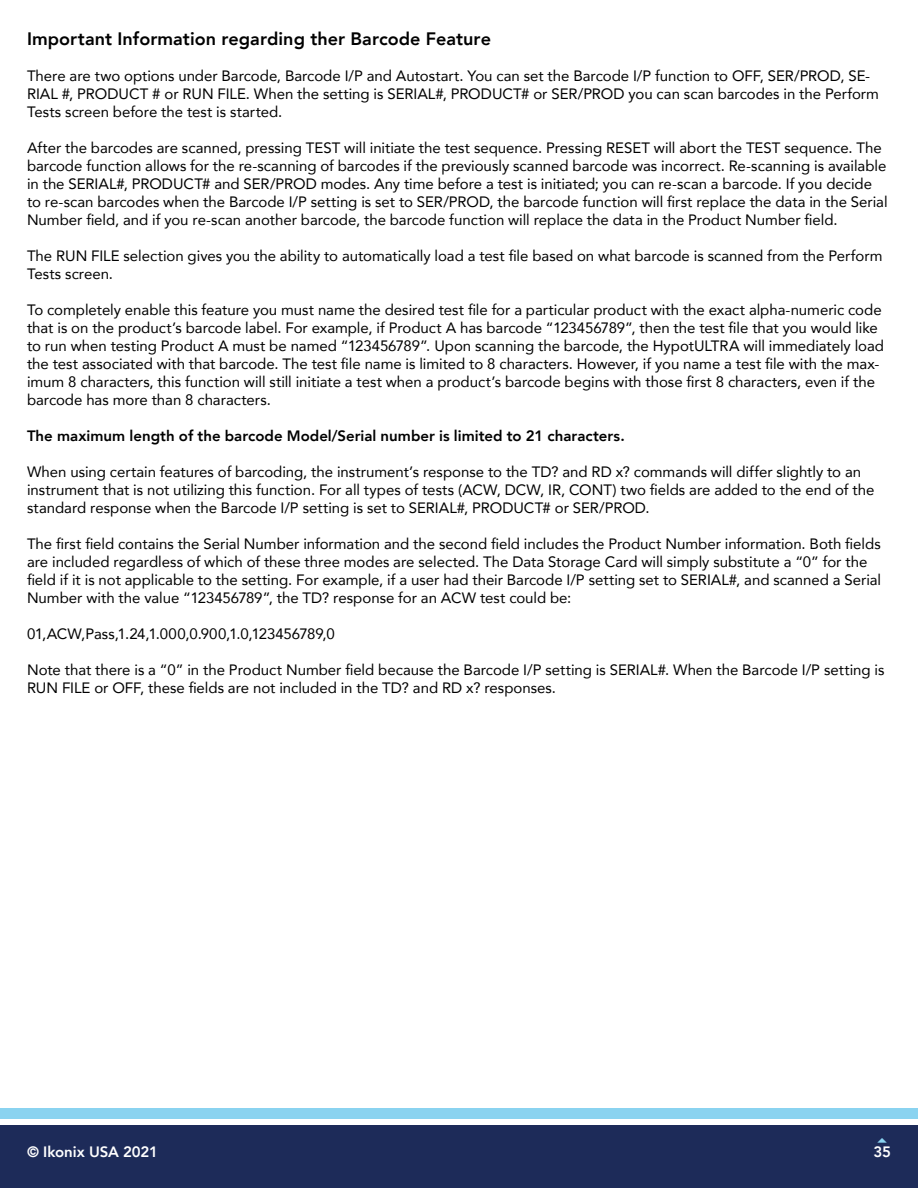
<style>
.page{position:relative;width:918px;height:1188px;background:#fff}
.page>*{position:absolute;margin:0;border:0;box-sizing:border-box;transform-origin:0 0}
.t1{font:800 18px "Avenir";letter-spacing:.005em;color:#000}
.t2{font:15px/18px "Avenir";color:#000}
.t3{font:800 15px "Avenir";color:#000}
.t4{font:800 15px "Avenir";letter-spacing:-.01em;color:#fff}
</style>
<div class="page">
<div style="left:0;top:1108px;width:918px;height:11px;background:#8ad3f0"></div>
<div style="left:0;top:1125px;width:918px;height:63px;background:#1d2b59"></div>
<p class="t1" style="left:27px;top:22px;width:466px">Important Information regarding ther Barcode Feature</p>
<p class="t2" style="left:27px;top:66px;width:854px">There are two options under Barcode, Barcode I/P and Autostart. You can set the Barcode I/P function to OFF, SER/PROD, SE-<br>RIAL #, PRODUCT # or RUN FILE. When the setting is SERIAL#, PRODUCT# or SER/PROD you can scan barcodes in the Perform<br>Tests screen before the test is started.</p>
<p class="t2" style="left:27px;top:138px;width:862px">After the barcodes are scanned, pressing TEST will initiate the test sequence. Pressing RESET will abort the TEST sequence. The barcode function allows for the re-scanning of barcodes if the previously scanned barcode was incorrect. Re-scanning is available in the SERIAL#, PRODUCT# and SER/PROD modes. Any time before a test is initiated; you can re-scan a barcode. If you decide to re-scan barcodes when the Barcode I/P setting is set to SER/PROD, the barcode function will first replace the data in the Serial Number field, and if you re-scan another barcode, the barcode function will replace the data in the Product Number field.</p>
<p class="t2" style="left:27px;top:246px;width:857px">The RUN FILE selection gives you the ability to automatically load a test file based on what barcode is scanned from the Perform<br>Tests screen.</p>
<p class="t2" style="left:27px;top:300px;width:859px">To completely enable this feature you must name the desired test file for a particular product with the exact alpha-numeric code that is on the product’s barcode label. For example, if Product A has barcode “123456789”, then the test file that you would like to run when testing Product A must be named “123456789”. Upon scanning the barcode, the HypotULTRA will immediately load the test associated with that barcode. The test file name is limited to 8 characters. However, if you name a test file with the max&shy;imum 8 characters, this function will still initiate a test when a product’s barcode begins with those first 8 characters, even if the barcode has more than 8 characters.</p>
<p class="t3" style="left:27px;top:422px;width:599px">The maximum length of the barcode Model/Serial number is limited to 21 characters.</p>
<p class="t2" style="left:27px;top:462px;width:849px">When using certain features of barcoding, the instrument’s response to the TD? and RD x? commands will differ slightly to an instrument that is not utilizing this function. For all types of tests (ACW, DCW, IR, CONT) two fields are added to the end of the standard response when the Barcode I/P setting is set to SERIAL#, PRODUCT# or SER/PROD.</p>
<p class="t2" style="left:27px;top:534px;width:856px">The first field contains the Serial Number information and the second field includes the Product Number information. Both fields are included regardless of which of these three modes are selected. The Data Storage Card will simply substitute a “0” for the field if it is not applicable to the setting. For example, if a user had their Barcode I/P setting set to SERIAL#, and scanned a Serial Number with the value “123456789”, the TD? response for an ACW test could be:</p>
<p class="t2" style="left:27px;top:624px;width:309px">01,ACW,Pass,1.24,1.000,0.900,1.0,123456789,0</p>
<p class="t2" style="left:27px;top:660px;width:859px">Note that there is a “0” in the Product Number field because the Barcode I/P setting is SERIAL#. When the Barcode I/P setting is<br>RUN FILE or OFF, these fields are not included in the TD? and RD x? responses.</p>
<p class="t4" style="left:27px;top:1138px;width:132px">© Ikonix USA 2021</p>
<p class="t4" style="left:873px;top:1138px;width:19px">35</p>
</div>
